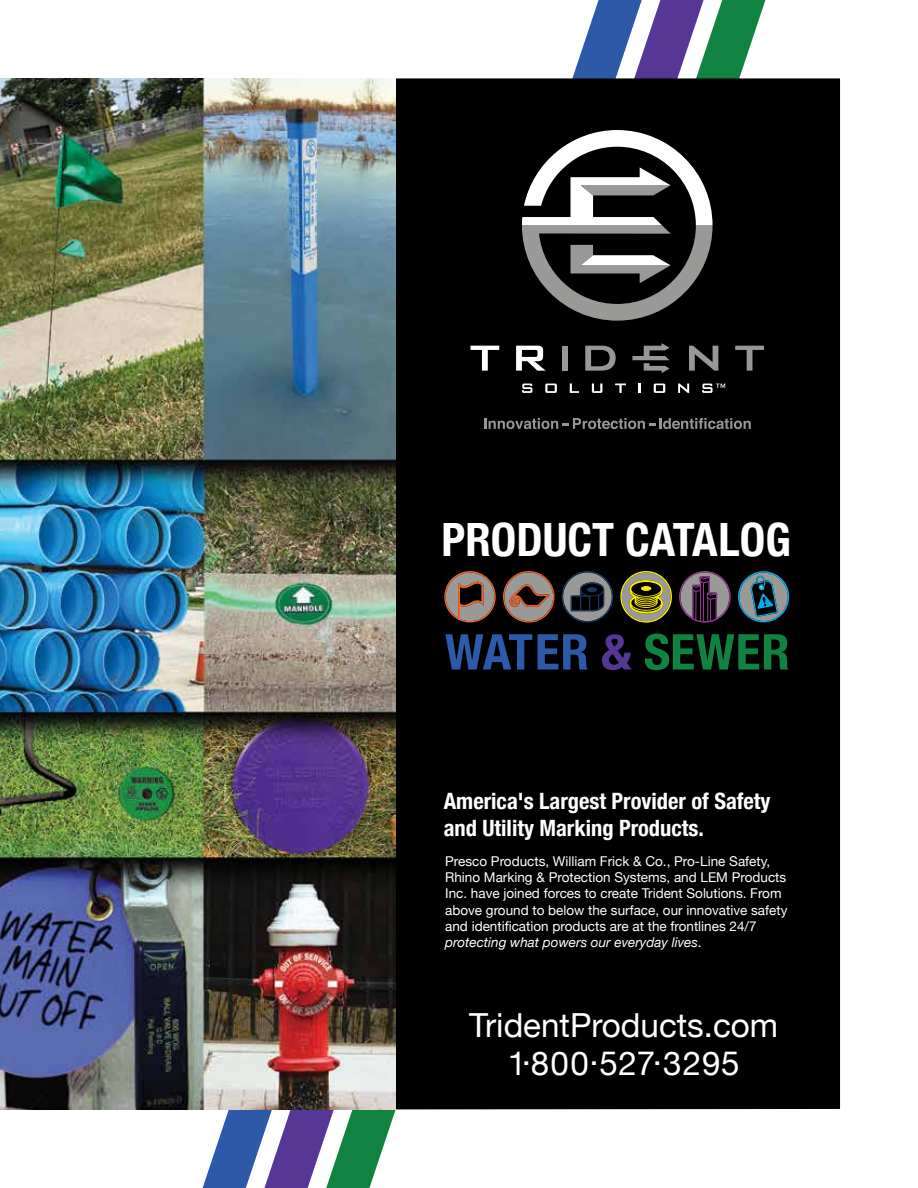
<style>
.page{position:relative;width:918px;height:1188px;background:#fff}
.page>*{position:absolute;margin:0;border:0;box-sizing:border-box;transform-origin:0 0}
.t1{font:700 condensed 49.35px "Helvetica Neue";letter-spacing:.02em;color:#2d59a9}
.t2{font:700 condensed 45.9px "Helvetica Neue";color:#fff}
.t3{font:33.15px/37.5px "Helvetica Neue";color:#fff;text-align:center}
.t4{font:700 condensed 22.5px/27px "Helvetica Neue";color:#fff}
.t5{font:13.5px/16.2px "Helvetica Neue";color:#fff}
.s1{color:#563795}
.s2{color:#108341}
.s3{font-style:italic}
</style>
<div class="page">
<svg style="left:326px;top:0;width:439px;height:1188px"></svg>
<div style="left:396px;top:78px;width:444px;height:1031px;background:#000"></div>
<img style="left:0;top:78px;width:396px;height:1031px">
<svg style="left:738px;top:571px;width:51px;height:51px;background:#3d5d68"></svg>
<svg style="left:679px;top:571px;width:52px;height:52px;background:#524051"></svg>
<svg style="left:562px;top:571px;width:52px;height:52px;background:#3f444b"></svg>
<div style="left:587px;top:587px;width:10px;height:5px;background:#183761;border-radius:50%"></div>
<svg style="left:503px;top:571px;width:52px;height:52px;background:#70584e"></svg>
<svg style="left:620px;top:571px;width:52px;height:52px;background:#6f6b2f"></svg>
<svg style="left:444px;top:571px;width:52px;height:51px;background:#6e584d"></svg>
<svg style="left:470px;top:346px;width:29px;height:25px"></svg>
<svg style="left:516px;top:346px;width:30px;height:25px"></svg>
<div style="left:562px;top:346px;width:6px;height:25px;background:#979797"></div>
<svg style="left:585px;top:346px;width:31px;height:25px"></svg>
<svg style="left:735px;top:346px;width:29px;height:25px"></svg>
<svg style="left:689px;top:346px;width:29px;height:25px"></svg>
<svg style="left:632px;top:343px;width:38px;height:30px"></svg>
<svg style="left:522px;top:384px;width:10px;height:9px"></svg>
<svg style="left:545px;top:384px;width:12px;height:9px"></svg>
<svg style="left:570px;top:384px;width:9px;height:9px"></svg>
<svg style="left:592px;top:384px;width:10px;height:9px"></svg>
<svg style="left:615px;top:384px;width:11px;height:9px"></svg>
<svg style="left:639px;top:384px;width:2px;height:9px"></svg>
<svg style="left:654px;top:384px;width:11px;height:9px"></svg>
<svg style="left:678px;top:384px;width:11px;height:9px"></svg>
<svg style="left:702px;top:384px;width:23px;height:9px"></svg>
<svg style="left:484px;top:418px;width:267px;height:11px;background:#3c3c3c"></svg>
<svg style="left:522px;top:130px;width:191px;height:191px"></svg>
<h2 class="t2" style="left:442px;top:502px;width:351px">PRODUCT CATALOG</h2>
<h1 class="t1" style="left:445px;top:611px;width:346px">WATER <span class="s1">&amp;</span> <span class="s2">SEWER</span></h1>
<h3 class="t4" style="left:444px;top:786px;width:328px">America's Largest Provider of Safety and Utility Marking Products.</h3>
<p class="t5" style="left:445px;top:854px;width:344px">Presco Products, William Frick &amp; Co., Pro-Line Safety, Rhino Marking &amp; Protection Systems, and LEM Products Inc. have joined forces to create Trident Solutions. From above ground to below the surface, our innovative safety and identification products are at the frontlines 24/7 <span class="s3">protecting what powers our everyday lives</span>.</p>
<h3 class="t3" style="left:469px;top:1009px;width:310px">TridentProducts.com<br>1.800.527.3295</h3>
</div>
